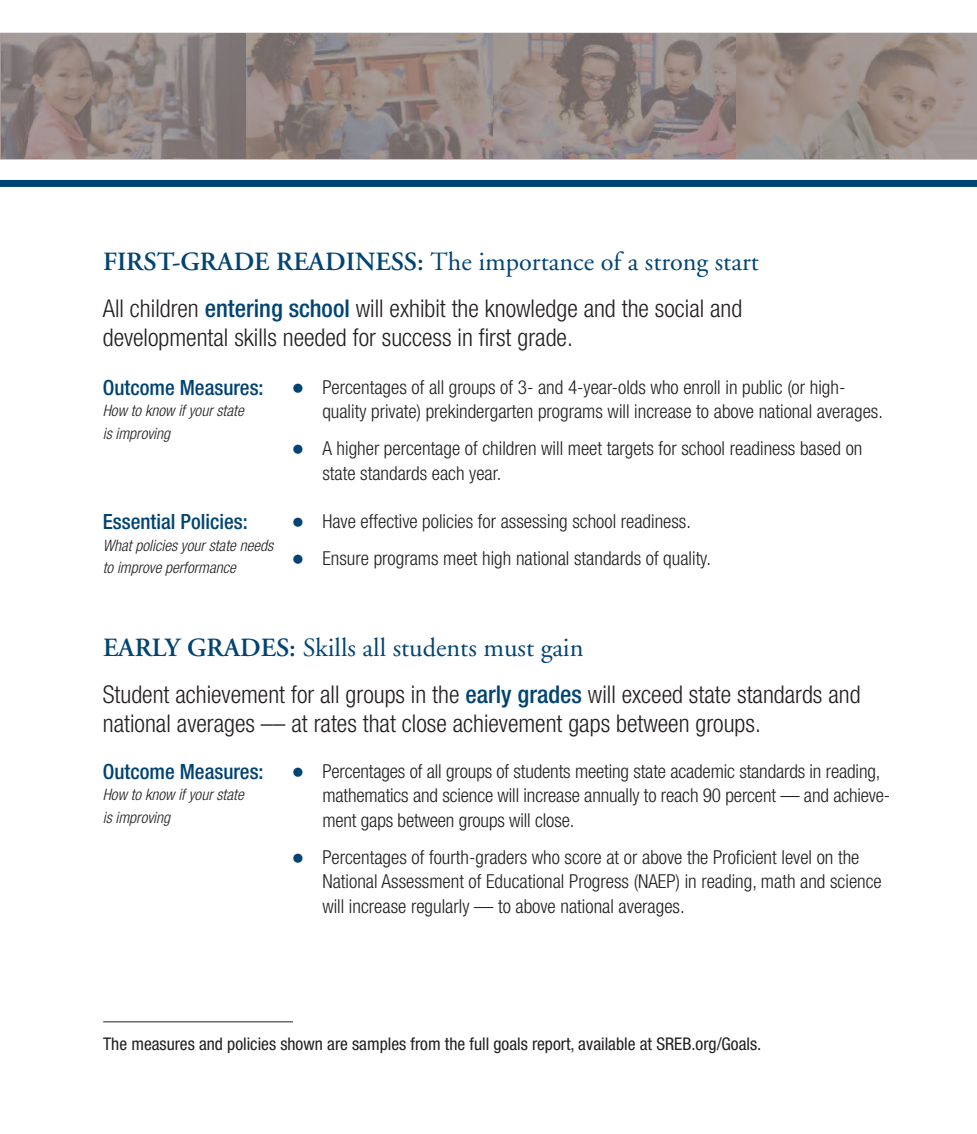
<style>
.page{position:relative;width:977px;height:1134px;background:#fff}
.page>*{position:absolute;margin:0;border:0;box-sizing:border-box;transform-origin:0 0}
.t1{font:26.25px "Adobe Garamond";color:#014473}
.t2{font:300 condensed 24.5px/29.4px "Helvetica Neue";color:#231f20}
.t3{font:500 condensed 21px "Helvetica Neue";color:#014473}
.t4{font:300 condensed 19.25px/24.5px "Helvetica Neue";color:#231f20}
.t5{font:condensed 17.5px "Helvetica Neue";color:#231f20}
.t6{font:italic 300 condensed 15.75px/22.9px "Helvetica Neue";color:#231f20}
.s1{font-weight:600}
.s2{font-weight:500;color:#014473}
.s3{color:#014473}
</style>
<div class="page">
<div style="left:0;top:180px;width:976px;height:7px;background:#014473"></div>
<hr style="left:103px;top:1021px;width:190px;height:1px;background:#231f20">
<svg style="left:0;top:33px;width:976px;height:127px;background:#918583"></svg>
<img style="left:246px;top:34px;width:730px;height:125px">
<h1 class="t1" style="left:103px;top:252px;width:657px"><span class="s1">FIRST-GRADE READINESS:</span> The importance of a strong start</h1>
<p class="t2" style="left:103px;top:296px;width:641px">All children <span class="s2">entering school</span> will exhibit the knowledge and the social and developmental skills needed for success in first grade.</p>
<p class="t4" style="left:322px;top:376px;width:562px;text-indent:-30px"><span class="s3">●</span> Percentages of all groups of 3- and 4-year-olds who enroll in public (or high&shy;quality private) prekindergarten programs will increase to above national averages.</p>
<p class="t4" style="left:322px;top:438px;width:541px;text-indent:-30px"><span class="s3">●</span> A higher percentage of children will meet targets for school readiness based on state standards each year.</p>
<p class="t3" style="left:103px;top:514px;width:146px">Essential Policies:</p>
<p class="t6" style="left:103px;top:535px;width:172px">What policies your state needs to improve performance</p>
<p class="t3" style="left:103px;top:380px;width:162px">Outcome Measures:</p>
<p class="t6" style="left:103px;top:401px;width:142px">How to know if your state is improving</p>
<p class="t4" style="left:292px;top:510px;width:400px"><span class="s3">●</span> Have effective policies for assessing school readiness.</p>
<p class="t4" style="left:292px;top:547px;width:420px"><span class="s3">●</span> Ensure programs meet high national standards of quality.</p>
<h1 class="t1" style="left:103px;top:638px;width:482px"><span class="s1">EARLY GRADES:</span> Skills all students must gain</h1>
<p class="t2" style="left:103px;top:682px;width:759px">Student achievement for all groups in the <span class="s2">early grades</span> will exceed state standards and national averages –– at rates that close achievement gaps between groups.</p>
<p class="t4" style="left:322px;top:760px;width:569px;text-indent:-30px"><span class="s3">●</span> Percentages of all groups of students meeting state academic standards in reading, mathematics and science will increase annually to reach 90 percent — and achieve&shy;ment gaps between groups will close.</p>
<p class="t4" style="left:322px;top:847px;width:561px;text-indent:-30px"><span class="s3">●</span> Percentages of fourth-graders who score at or above the Proficient level on the<br>National Assessment of Educational Progress (NAEP) in reading, math and science will increase regularly — to above national averages.</p>
<p class="t3" style="left:103px;top:764px;width:162px">Outcome Measures:</p>
<p class="t6" style="left:103px;top:785px;width:142px">How to know if your state is improving</p>
<p class="t5" style="left:103px;top:1037px;width:659px">The measures and policies shown are samples from the full goals report, available at SREB.org/Goals.</p>
</div>
